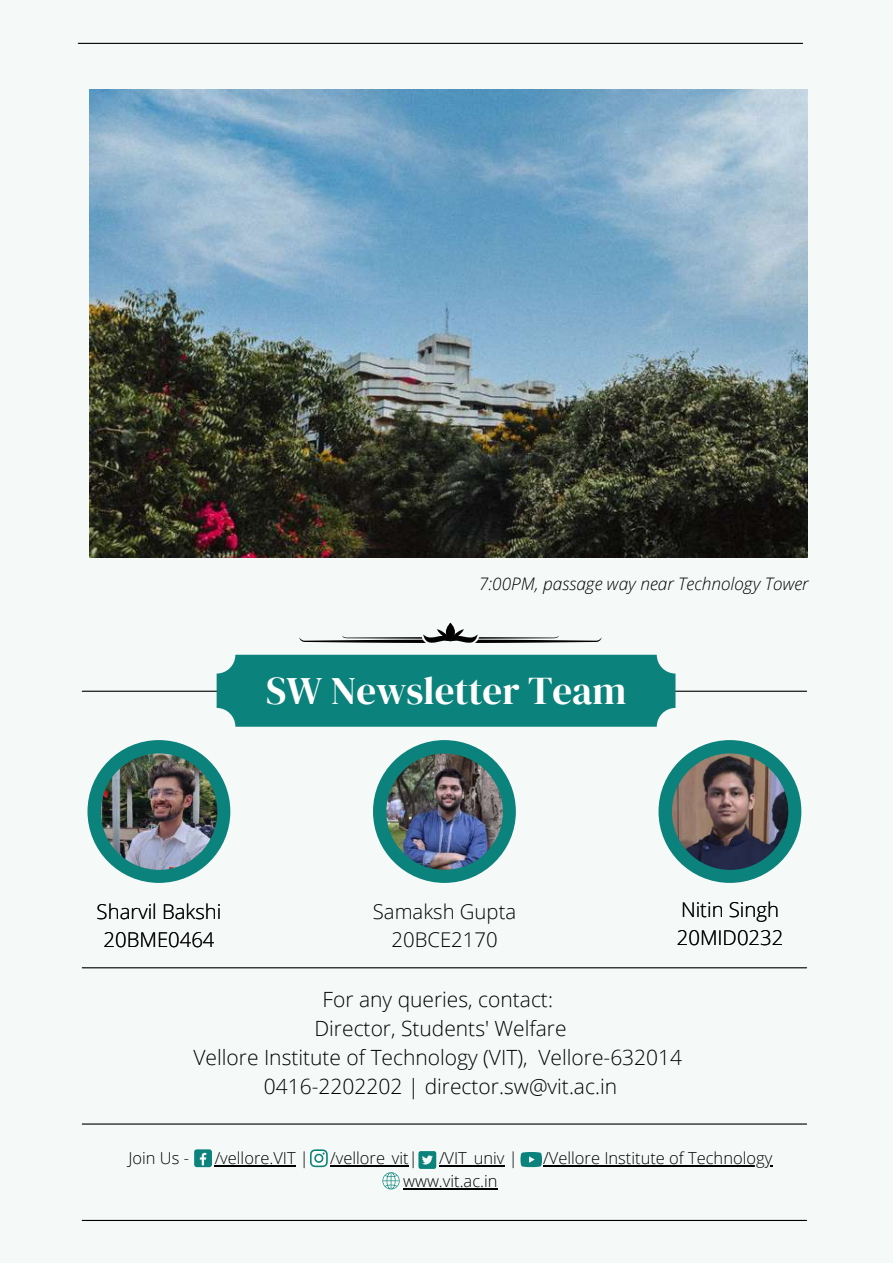
<style>
.page{position:relative;width:893px;height:1264px;background:#fff}
.page>*{position:absolute;margin:0;border:0;box-sizing:border-box;transform-origin:0 0}
.t1{font:39px "DM Serif Display";color:#fffffe}
.t2{font:300 21px/29.2px "Open Sans";color:#000;text-align:center}
.t3{font:300 20.25px/28.3px "Open Sans";color:#000;text-align:center}
.t4{font:italic 300 17.25px "Open Sans";color:#000}
.t5{font:300 16.5px "Open Sans";color:#000}
</style>
<div class="page">
<div style="left:0;top:0;width:892px;height:1262px;background:#f5faf8"></div>
<img style="left:89px;top:89px;width:718px;height:468px">
<hr style="left:78px;top:43px;width:724px;height:1px;background:#000">
<hr style="left:82px;top:1219px;width:724px;height:1px;background:#000">
<hr style="left:82px;top:1123px;width:724px;height:1px;background:#000">
<hr style="left:215px;top:1165px;width:81px;height:1px;background:#000">
<hr style="left:330px;top:1165px;width:78px;height:1px;background:#000">
<hr style="left:439px;top:1165px;width:65px;height:1px;background:#000">
<hr style="left:543px;top:1165px;width:229px;height:1px;background:#000">
<hr style="left:403px;top:1187px;width:94px;height:2px;background:#000">
<svg style="left:520px;top:1152px;width:22px;height:15px"></svg>
<div style="left:418px;top:1151px;width:18px;height:17px;background:#0b827b;border-radius:2px"></div>
<svg style="left:422px;top:1155px;width:11px;height:9px"></svg>
<svg style="left:310px;top:1149px;width:18px;height:18px"></svg>
<div style="left:194px;top:1149px;width:18px;height:18px;background:#0b827b;border-radius:3px"></div>
<svg style="left:200px;top:1152px;width:6px;height:13px"></svg>
<svg style="left:382px;top:1172px;width:18px;height:17px"></svg>
<hr style="left:82px;top:967px;width:724px;height:1px;background:#000">
<hr style="left:82px;top:690px;width:724px;height:1px;background:#000">
<div style="left:216px;top:654px;width:459px;height:72px;background:#0b827b;border-radius:19px"></div>
<svg style="left:446px;top:622px;width:9px;height:19px"></svg>
<svg style="left:299px;top:629px;width:302px;height:14px"></svg>
<div style="left:87px;top:740px;width:143px;height:142px;background:#0b827b;border-radius:50%"></div>
<div style="left:373px;top:740px;width:143px;height:142px;background:#0b827b;border-radius:50%"></div>
<div style="left:658px;top:740px;width:143px;height:142px;background:#0b827b;border-radius:50%"></div>
<img style="left:101px;top:753px;width:116px;height:116px;border-radius:50%">
<img style="left:386px;top:753px;width:116px;height:116px;border-radius:50%">
<img style="left:671px;top:753px;width:117px;height:116px;border-radius:50%">
<p class="t4" style="left:478px;top:571px;width:331px">7:00PM, passage way near Technology Tower</p>
<h1 class="t1" style="left:266px;top:663px;width:361px">SW Newsletter Team</h1>
<p class="t3" style="left:97px;top:896px;width:126px">Sharvil Bakshi<br>20BME0464</p>
<p class="t3" style="left:373px;top:896px;width:145px">Samaksh Gupta<br>20BCE2170</p>
<p class="t3" style="left:676px;top:894px;width:108px;text-align:left">Nitin Singh<br>20MID0232</p>
<p class="t2" style="left:193px;top:983px;width:490px">For any queries, contact:<br>Director, Students' Welfare<br>Vellore Institute of Technology (VIT), Vellore-632014<br>0416-2202202 | director.sw@vit.ac.in</p>
<p class="t5" style="left:128px;top:1146px;width:62px">Join Us -</p>
<p class="t5" style="left:215px;top:1146px;width:96px">/vellore.VIT |</p>
<p class="t5" style="left:330px;top:1146px;width:89px">/vellore_vit|</p>
<p class="t5" style="left:439px;top:1146px;width:80px">/VIT_univ |</p>
<p class="t5" style="left:543px;top:1146px;width:230px">/Vellore Institute of Technology</p>
<p class="t5" style="left:403px;top:1169px;width:96px">www.vit.ac.in</p>
</div>
